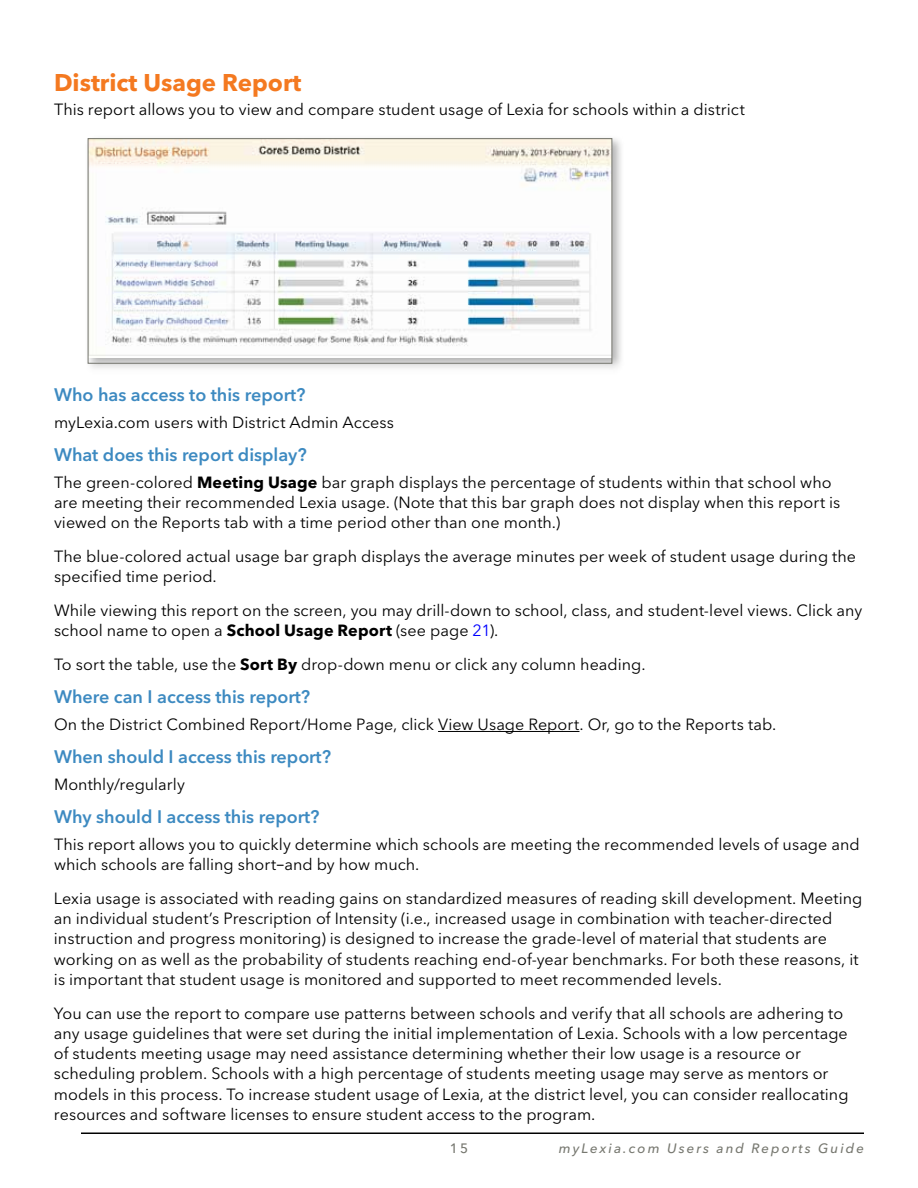
<style>
.page{position:relative;width:918px;height:1188px;background:#fff}
.page>*{position:absolute;margin:0;border:0;box-sizing:border-box;transform-origin:0 0}
.t1{font:700 24px "Avenir Next LT Pro";color:#f47920}
.t2{font:600 18px "Avenir Next LT Pro";color:#3d8ac1}
.t3{font:16.2px/20.2px "Avenir Next LT Pro";color:#000}
.t4{font:italic 500 13.5px "Avenir Next LT Pro";letter-spacing:.15em;color:#777870}
.t5{font:500 13.5px "Avenir Next LT Pro";color:#777870}
.s1{font-weight:700}
.s2{color:#00f}
.s3{font-size:19.5px}
</style>
<div class="page">
<hr style="left:81px;top:1132px;width:783px;height:2px;background:#000">
<div style="left:84px;top:135px;width:541px;height:241px;background:#000;opacity:.3"></div>
<img style="left:90px;top:140px;width:520px;height:218px">
<div style="left:88px;top:138px;width:524px;height:226px;border:1px solid #75766e"></div>
<hr style="left:438px;top:731px;width:141px;height:1px;background:#000">
<h1 class="t1" style="left:54px;top:68px;width:249px">District Usage Report</h1>
<p class="t3" style="left:54px;top:100px;width:692px">This report allows you to view and compare student usage of Lexia for schools within a district</p>
<p class="t2" style="left:54px;top:383px;width:253px">Who has access to this report?</p>
<p class="t3" style="left:54px;top:412px;width:342px">myLexia.com users with District Admin Access</p>
<p class="t2" style="left:54px;top:443px;width:254px">What does this report display?</p>
<p class="t3" style="left:54px;top:472px;width:788px">The green-colored <span class="s1">Meeting Usage</span> bar graph displays the percentage of students within that school who are meeting their recommended Lexia usage. (Note that this bar graph does not display when this report is viewed on the Reports tab with a time period other than one month.)</p>
<p class="t3" style="left:54px;top:546px;width:804px">The blue-colored actual usage bar graph displays the average minutes per week of student usage during the specified time period.</p>
<p class="t3" style="left:54px;top:600px;width:810px">While viewing this report on the screen, you may drill-down to school, class, and student-level views. Click any school name to open a <span class="s1">School Usage Report</span> (see page <span class="s2">21</span>).</p>
<p class="t3" style="left:54px;top:654px;width:591px">To sort the table, use the <span class="s1">Sort By</span> drop-down menu or click any column heading.</p>
<p class="t2" style="left:54px;top:686px;width:258px">Where can I access this report?</p>
<p class="t3" style="left:54px;top:714px;width:721px">On the District Combined Report/Home Page, click View Usage Report. Or, go to the Reports tab.</p>
<p class="t2" style="left:54px;top:746px;width:279px">When should I access this report?</p>
<p class="t3" style="left:54px;top:774px;width:132px">Monthly/regularly</p>
<p class="t2" style="left:54px;top:806px;width:267px">Why should I access this report?</p>
<p class="t3" style="left:54px;top:834px;width:807px">This report allows you to quickly determine which schools are meeting the recommended levels of usage and which schools are falling short<span class="s3">–</span>and by how much.</p>
<p class="t3" style="left:54px;top:888px;width:810px">Lexia usage is associated with reading gains on standardized measures of reading skill development. Meeting an individual student’s Prescription of Intensity (i.e., increased usage in combination with teacher-directed instruction and progress monitoring) is designed to increase the grade-level of material that students are working on as well as the probability of students reaching end-of-year benchmarks. For both these reasons, it is important that student usage is monitored and supported to meet recommended levels.</p>
<p class="t3" style="left:54px;top:1003px;width:796px">You can use the report to compare use patterns between schools and verify that all schools are adhering to any usage guidelines that were set during the initial implementation of Lexia. Schools with a low percentage of students meeting usage may need assistance determining whether their low usage is a resource or scheduling problem. Schools with a high percentage of students meeting usage may serve as mentors or models in this process. To increase student usage of Lexia, at the district level, you can consider reallocating resources and software licenses to ensure student access to the program.</p>
<p class="t5" style="left:450px;top:1140px;width:20px">15</p>
<p class="t4" style="left:559px;top:1140px;width:307px">myLexia.com Users and Reports Guide</p>
</div>
